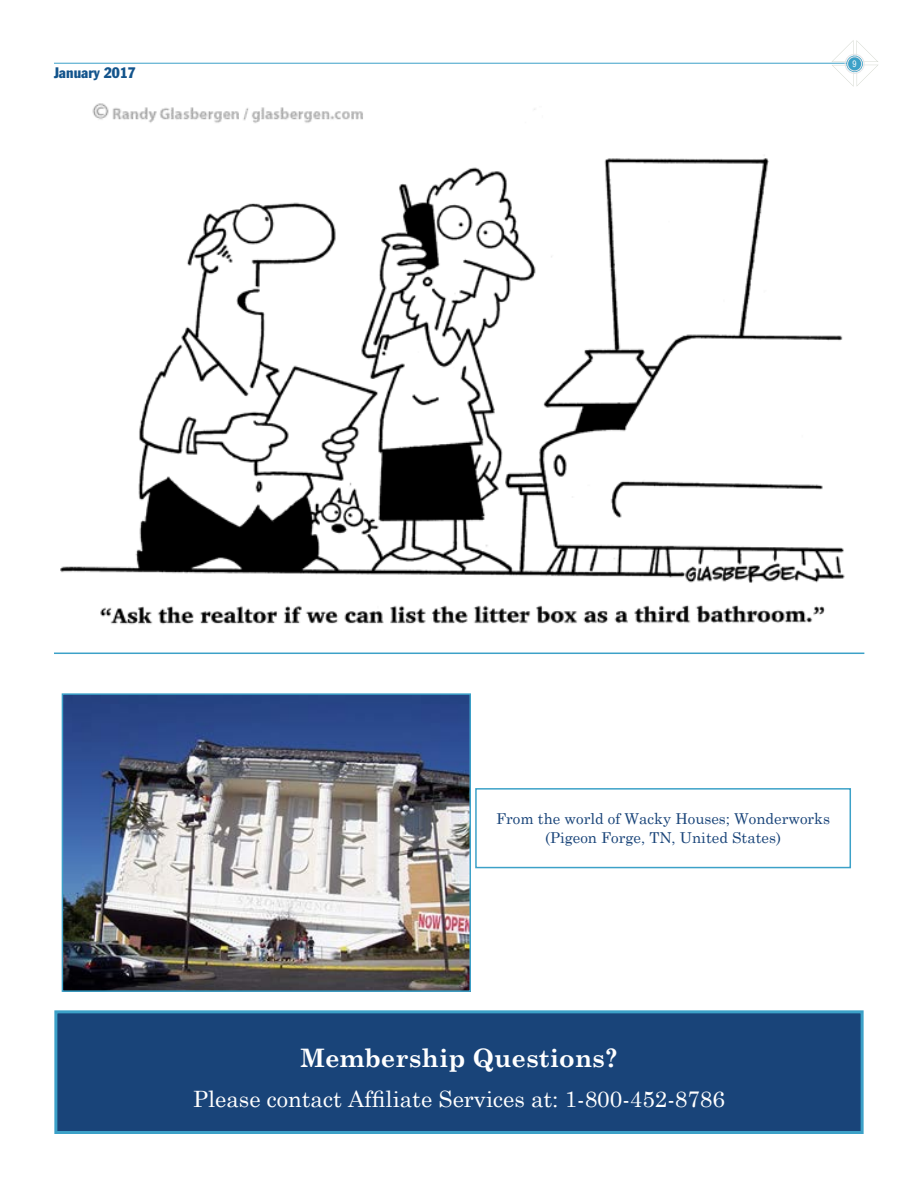
<style>
.page{position:relative;width:918px;height:1188px;background:#fff}
.page>*{position:absolute;margin:0;border:0;box-sizing:border-box;transform-origin:0 0}
.t1{font:700 25.5px "Century Schoolbook";color:#fff}
.t2{font:22.5px "Century Schoolbook";color:#fff}
.t3{font:15px/18.8px "Century Schoolbook";color:#194479;text-align:center}
.t4{font:condensed 15px "Franklin Gothic";color:#13548c}
.t5{font:9px "Arial Narrow";color:#fff}
</style>
<div class="page">
<svg style="left:832px;top:40px;width:46px;height:47px"></svg>
<hr style="left:54px;top:63px;width:797px;height:1px;background:#3ca1c8">
<svg style="left:846px;top:56px;width:17px;height:16px"></svg>
<div style="left:845px;top:54px;width:19px;height:20px;border:1px solid #e5e5e8;border-radius:50%"></div>
<div style="left:847px;top:57px;width:15px;height:14px;border:1px solid #e5e5e8;border-radius:50%"></div>
<div style="left:56px;top:1012px;width:806px;height:120px;background:#194479"></div>
<div style="left:54px;top:1010px;width:810px;height:124px;border:3px solid #3ca1c8"></div>
<img style="left:61px;top:103px;width:784px;height:522px">
<img style="left:65px;top:696px;width:403px;height:293px">
<div style="left:62px;top:693px;width:409px;height:299px;border:2px solid #3ca1c8"></div>
<hr style="left:54px;top:653px;width:810px;height:1px;background:#3ca1c8">
<div style="left:475px;top:788px;width:376px;height:80px;border:2px solid #3ca1c8"></div>
<p class="t4" style="left:54px;top:64px;width:84px">January 2017</p>
<p class="t5" style="left:852px;top:57px;width:6px">9</p>
<p class="t3" style="left:496px;top:808px;width:335px">From the world of Wacky Houses; Wonderworks (Pigeon Forge, TN, United States)</p>
<h1 class="t1" style="left:300px;top:1038px;width:319px">Membership Questions?</h1>
<h2 class="t2" style="left:193px;top:1080px;width:533px">Please contact Affiliate Services at: 1-800-452-8786</h2>
</div>
